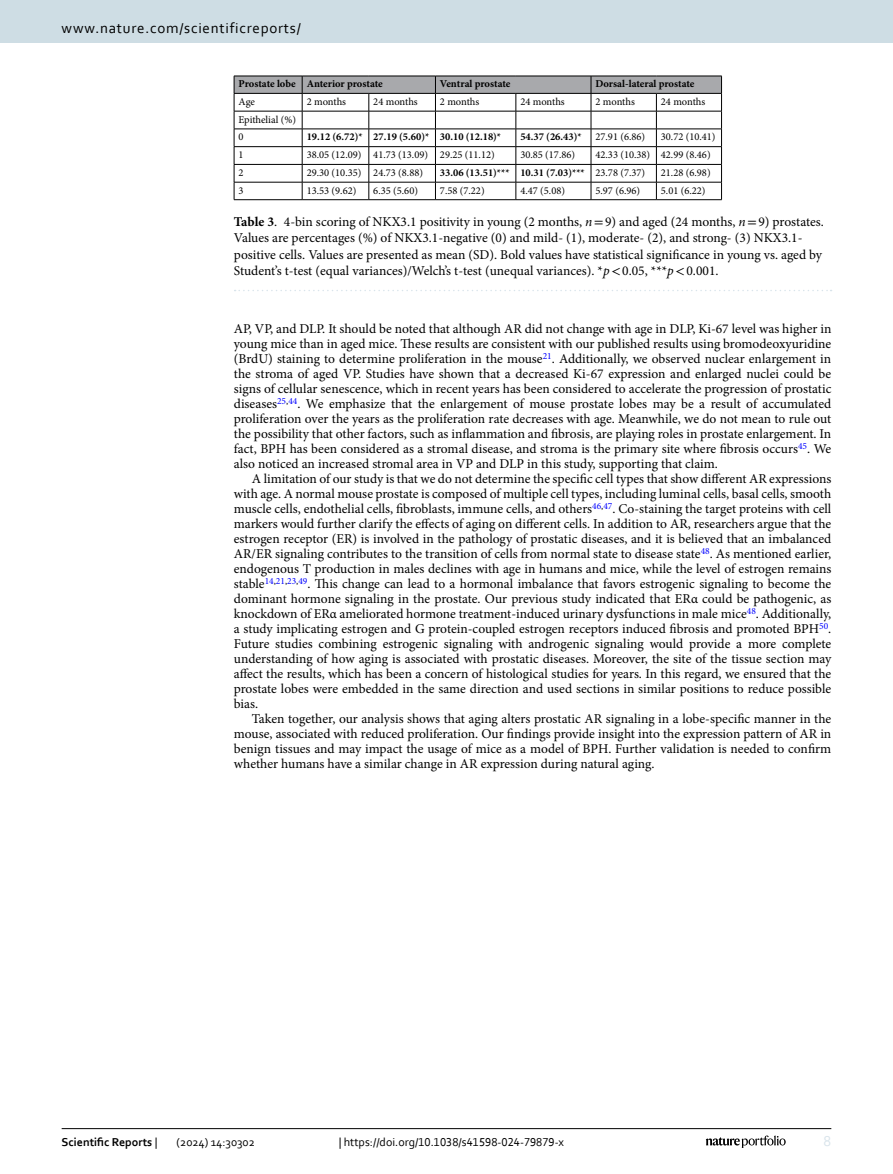
<style>
.page{position:relative;width:893px;height:1174px;background:#fff}
.page>*{position:absolute;margin:0;border:0;box-sizing:border-box;transform-origin:0 0}
.t1{font:15px "Corbel";letter-spacing:.05em;color:#000}
.t2{font:15px "Corbel";color:#d9e4eb}
.Body_Text_Indent{font:13.5px/15px "Minion Pro";color:#000;text-align:justify}
.Table_Caption{font:13.5px/16.5px "Minion Pro";color:#000}
.t3{font:12px "Corbel";color:#000}
.t4{font:700 12px "Corbel";color:#000}
.Table_Body{font:10.5px "Minion Pro";color:#000}
.Table_Body-2{font:700 10.5px "Minion Pro";color:#000}
.Table_Head{font:700 10.5px "Minion Pro";letter-spacing:-.005em;color:#000}
.s1{font-weight:700}
.s2{font-style:italic}
.s3{font-family:"STIX"}
.s4{font-weight:400}
</style>
<div class="page">
<hr style="left:302px;top:199px;width:67px;height:1px;background:#000">
<hr style="left:369px;top:199px;width:66px;height:1px;background:#000">
<hr style="left:435px;top:199px;width:81px;height:1px;background:#000">
<hr style="left:516px;top:199px;width:75px;height:1px;background:#000">
<hr style="left:591px;top:199px;width:65px;height:1px;background:#000">
<svg style="left:234px;top:76px;width:488px;height:123px"></svg>
<hr style="left:656px;top:199px;width:66px;height:1px;background:#000">
<hr style="left:234px;top:199px;width:68px;height:1px;background:#000">
<svg style="left:235px;top:290px;width:597px;height:1px"></svg>
<hr style="left:62px;top:1128px;width:769px;height:1px;background:#000">
<svg style="left:706px;top:1135px;width:80px;height:12px"></svg>
<div style="left:0;top:0;width:893px;height:43px;background:#cedde4"></div>
<p class="t1" style="left:62px;top:18px;width:241px">www.nature.com/scientificreports/</p>
<p class="Table_Head" style="left:239px;top:77px;width:59px">Prostate lobe</p>
<p class="Table_Head" style="left:307px;top:77px;width:78px">Anterior prostate</p>
<p class="Table_Head" style="left:440px;top:77px;width:72px">Ventral prostate</p>
<p class="Table_Head" style="left:595px;top:77px;width:100px">Dorsal-lateral prostate</p>
<p class="Table_Body" style="left:239px;top:95px;width:18px">Age</p>
<p class="Table_Body" style="left:307px;top:95px;width:41px">2 months</p>
<p class="Table_Body" style="left:373px;top:95px;width:46px">24 months</p>
<p class="Table_Body" style="left:440px;top:95px;width:41px">2 months</p>
<p class="Table_Body" style="left:520px;top:95px;width:46px">24 months</p>
<p class="Table_Body" style="left:595px;top:95px;width:41px">2 months</p>
<p class="Table_Body" style="left:661px;top:95px;width:46px">24 months</p>
<p class="Table_Body" style="left:239px;top:112px;width:59px">Epithelial (%)</p>
<p class="Table_Body" style="left:239px;top:130px;width:7px">0</p>
<p class="Table_Body-2" style="left:307px;top:130px;width:58px">19.12 (6.72)*</p>
<p class="Table_Body-2" style="left:373px;top:130px;width:58px">27.19 (5.60)*</p>
<p class="Table_Body-2" style="left:440px;top:130px;width:63px">30.10 (12.18)*</p>
<p class="Table_Body-2" style="left:520px;top:130px;width:63px">54.37 (26.43)*</p>
<p class="Table_Body" style="left:595px;top:130px;width:51px">27.91 (6.86)</p>
<p class="Table_Body" style="left:661px;top:130px;width:56px">30.72 (10.41)</p>
<p class="Table_Body" style="left:239px;top:148px;width:7px">1</p>
<p class="Table_Body" style="left:307px;top:148px;width:56px">38.05 (12.09)</p>
<p class="Table_Body" style="left:373px;top:148px;width:56px">41.73 (13.09)</p>
<p class="Table_Body" style="left:440px;top:148px;width:56px">29.25 (11.12)</p>
<p class="Table_Body" style="left:520px;top:148px;width:56px">30.85 (17.86)</p>
<p class="Table_Body" style="left:595px;top:148px;width:56px">42.33 (10.38)</p>
<p class="Table_Body" style="left:661px;top:148px;width:51px">42.99 (8.46)</p>
<p class="Table_Body" style="left:239px;top:166px;width:7px">2</p>
<p class="Table_Body" style="left:307px;top:166px;width:56px">29.30 (10.35)</p>
<p class="Table_Body" style="left:373px;top:166px;width:51px">24.73 (8.88)</p>
<p class="Table_Body-2" style="left:440px;top:165px;width:71px">33.06 (13.51)***</p>
<p class="Table_Body-2" style="left:520px;top:165px;width:66px">10.31 (7.03)***</p>
<p class="Table_Body" style="left:595px;top:166px;width:51px">23.78 (7.37)</p>
<p class="Table_Body" style="left:661px;top:166px;width:51px">21.28 (6.98)</p>
<p class="Table_Body" style="left:239px;top:183px;width:7px">3</p>
<p class="Table_Body" style="left:307px;top:183px;width:51px">13.53 (9.62)</p>
<p class="Table_Body" style="left:373px;top:183px;width:46px">6.35 (5.60)</p>
<p class="Table_Body" style="left:440px;top:183px;width:46px">7.58 (7.22)</p>
<p class="Table_Body" style="left:520px;top:183px;width:46px">4.47 (5.08)</p>
<p class="Table_Body" style="left:595px;top:183px;width:46px">5.97 (6.96)</p>
<p class="Table_Body" style="left:661px;top:183px;width:46px">5.01 (6.22)</p>
<p class="Table_Caption" style="left:234px;top:213px;width:591px"><span class="s1">Table 3</span>. 4-bin scoring of NKX3.1 positivity in young (2 months, <span class="s2">n</span><span class="s3">=</span>9) and aged (24 months, <span class="s2">n</span><span class="s3">=</span>9) prostates.<br>Values are percentages (%) of NKX3.1-negative (0) and mild- (1), moderate- (2), and strong- (3) NKX3.1- positive cells. Values are presented as mean (SD). Bold values have statistical significance in young vs. aged by Student’s t-test (equal variances)/Welch’s t-test (unequal variances). *<span class="s2">p</span><span class="s3">&lt;</span>0.05, ***<span class="s2">p</span><span class="s3">&lt;</span>0.001.</p>
<p class="Body_Text_Indent" style="left:234px;top:321px;width:599px">AP, VP, and DLP. It should be noted that although AR did not change with age in DLP, Ki-67 level was higher in young mice than in aged mice. These results are consistent with our published results using bromodeoxyuridine (BrdU) staining to determine proliferation in the mouse<sup>21</sup>. Additionally, we observed nuclear enlargement in the stroma of aged VP. Studies have shown that a decreased Ki-67 expression and enlarged nuclei could be signs of cellular senescence, which in recent years has been considered to accelerate the progression of prostatic diseases<sup>25</sup><sup>,</sup><sup>44</sup>. We emphasize that the enlargement of mouse prostate lobes may be a result of accumulated proliferation over the years as the proliferation rate decreases with age. Meanwhile, we do not mean to rule out the possibility that other factors, such as inflammation and fibrosis, are playing roles in prostate enlargement. In fact, BPH has been considered as a stromal disease, and stroma is the primary site where fibrosis occurs<sup>45</sup>. We also noticed an increased stromal area in VP and DLP in this study, supporting that claim.</p>
<p class="Body_Text_Indent" style="left:234px;top:471px;width:599px;text-indent:18px">A limitation of our study is that we do not determine the specific cell types that show different AR expressions with age. A normal mouse prostate is composed of multiple cell types, including luminal cells, basal cells, smooth muscle cells, endothelial cells, fibroblasts, immune cells, and others<sup>46</sup><sup>,</sup><sup>47</sup>. Co-staining the target proteins with cell markers would further clarify the effects of aging on different cells. In addition to AR, researchers argue that the estrogen receptor (ER) is involved in the pathology of prostatic diseases, and it is believed that an imbalanced AR/ER signaling contributes to the transition of cells from normal state to disease state<sup>48</sup>. As mentioned earlier, endogenous T production in males declines with age in humans and mice, while the level of estrogen remains stable<sup>14</sup><sup>,</sup><sup>21</sup><sup>,</sup><sup>23</sup><sup>,</sup><sup>49</sup>. This change can lead to a hormonal imbalance that favors estrogenic signaling to become the dominant hormone signaling in the prostate. Our previous study indicated that ERα could be pathogenic, as knockdown of ERα ameliorated hormone treatment-induced urinary dysfunctions in male mice<sup>48</sup>. Additionally, a study implicating estrogen and G protein-coupled estrogen receptors induced fibrosis and promoted BPH<sup>50</sup>.<br>Future studies combining estrogenic signaling with androgenic signaling would provide a more complete understanding of how aging is associated with prostatic diseases. Moreover, the site of the tissue section may affect the results, which has been a concern of histological studies for years. In this regard, we ensured that the prostate lobes were embedded in the same direction and used sections in similar positions to reduce possible bias.</p>
<p class="Body_Text_Indent" style="left:234px;top:711px;width:599px;text-indent:18px">Taken together, our analysis shows that aging alters prostatic AR signaling in a lobe-specific manner in the mouse, associated with reduced proliferation. Our findings provide insight into the expression pattern of AR in benign tissues and may impact the usage of mice as a model of BPH. Further validation is needed to confirm whether humans have a similar change in AR expression during natural aging.</p>
<p class="t4" style="left:62px;top:1134px;width:97px">Scientific Reports <span class="s4">|</span></p>
<p class="t3" style="left:177px;top:1134px;width:80px">(2024) 14:30302</p>
<p class="t3" style="left:339px;top:1134px;width:227px">| https://doi.org/10.1038/s41598-024-79879-x</p>
<p class="t2" style="left:824px;top:1132px;width:9px">8</p>
</div>
